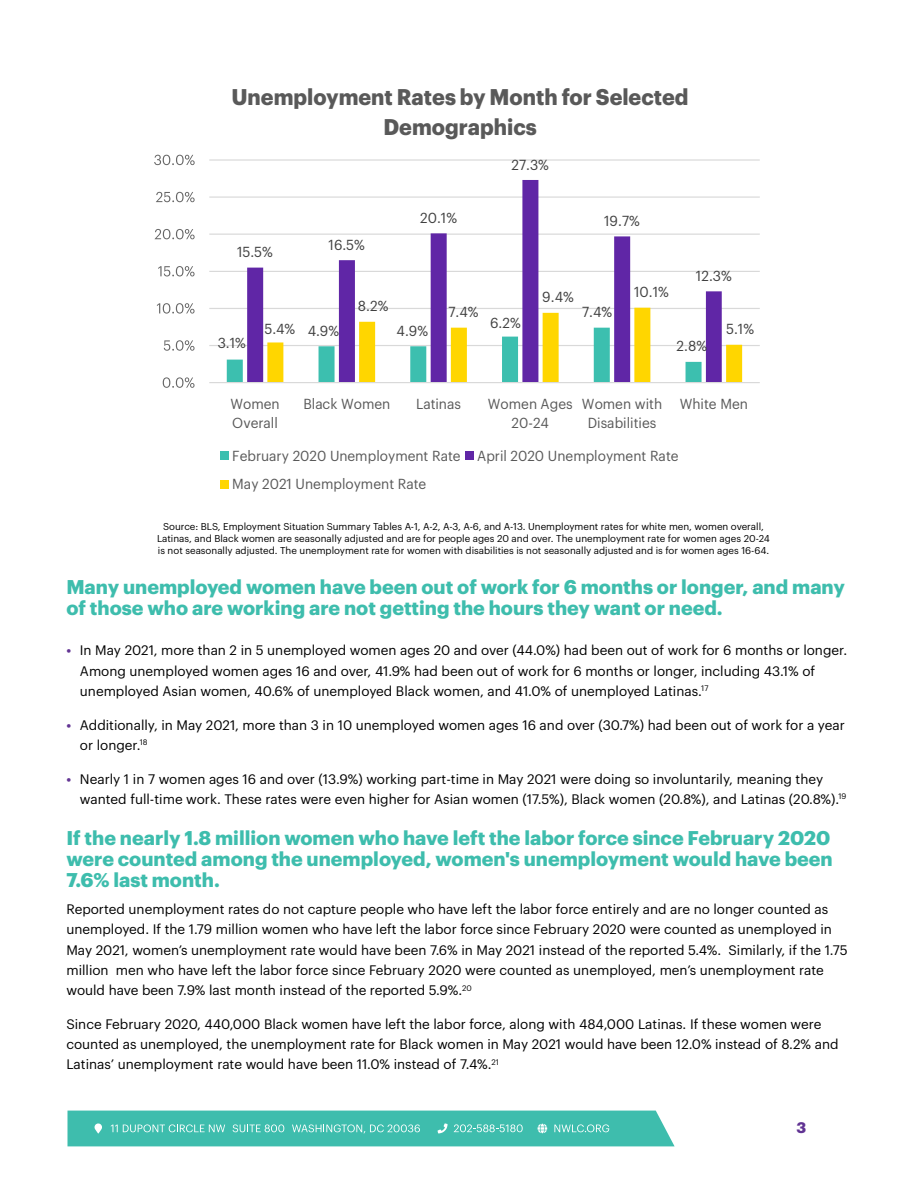
<style>
.page{position:relative;width:918px;height:1188px;background:#fff}
.page>*{position:absolute;margin:0;border:0;box-sizing:border-box;transform-origin:0 0}
.t1{font:700 22.2px/30.2px "Graphik";color:#595959;text-align:center;scale:.96 1}
.t2{font:700 19.5px/21px "Graphik";color:#3ebdad}
.t3{font:700 15px "Graphik";color:#613393}
.t4{font:14.25px/19px "Graphik";color:#595959;scale:.96 1}
.t5{font:14.25px "Graphik";color:#404040;scale:.96 1}
.t6{font:13.5px/20.2px "Graphik";color:#000}
.t7{font:9.75px/12px "Graphik";color:#000;text-align:center}
.s1{font-weight:600;color:#633594}
</style>
<div class="page">
<svg style="left:67px;top:1111px;width:608px;height:35px"></svg>
<hr style="left:209px;top:345px;width:551px;height:1px;background:#d9d9d9">
<hr style="left:209px;top:308px;width:551px;height:1px;background:#d9d9d9">
<hr style="left:209px;top:271px;width:551px;height:1px;background:#d9d9d9">
<hr style="left:209px;top:234px;width:551px;height:1px;background:#d9d9d9">
<hr style="left:209px;top:196px;width:551px;height:2px;background:#d9d9d9">
<hr style="left:209px;top:159px;width:551px;height:2px;background:#d9d9d9">
<svg style="left:247px;top:180px;width:475px;height:128px"></svg>
<svg style="left:227px;top:308px;width:515px;height:74px"></svg>
<hr style="left:209px;top:382px;width:551px;height:1px;background:#d9d9d9">
<svg style="left:163px;top:377px;width:32px;height:11px"></svg>
<svg style="left:164px;top:340px;width:31px;height:11px"></svg>
<svg style="left:157px;top:303px;width:38px;height:11px"></svg>
<svg style="left:158px;top:266px;width:37px;height:10px"></svg>
<svg style="left:155px;top:229px;width:40px;height:10px"></svg>
<svg style="left:156px;top:192px;width:39px;height:10px"></svg>
<svg style="left:154px;top:155px;width:41px;height:10px"></svg>
<div style="left:220px;top:452px;width:9px;height:8px;background:#3cbfaf"></div>
<div style="left:465px;top:452px;width:9px;height:8px;background:#6026a6"></div>
<div style="left:220px;top:480px;width:9px;height:8px;background:#ffd600"></div>
<h1 class="t1" style="left:232px;top:80px;width:477px">Unemployment Rates by Month for Selected<br>Demographics</h1>
<p class="t5" style="left:512px;top:154px;width:41px">27.3%</p>
<p class="t5" style="left:237px;top:241px;width:39px">15.5%</p>
<p class="t5" style="left:329px;top:234px;width:39px">16.5%</p>
<p class="t5" style="left:420px;top:207px;width:40px">20.1%</p>
<p class="t5" style="left:218px;top:332px;width:31px">3.1%</p>
<p class="t5" style="left:264px;top:318px;width:34px">5.4%</p>
<p class="t5" style="left:358px;top:296px;width:33px">8.2%</p>
<p class="t5" style="left:308px;top:320px;width:34px">4.9%</p>
<p class="t5" style="left:397px;top:320px;width:34px">4.9%</p>
<p class="t5" style="left:448px;top:301px;width:33px">7.4%</p>
<p class="t5" style="left:490px;top:312px;width:33px">6.2%</p>
<p class="t5" style="left:604px;top:210px;width:39px">19.7%</p>
<p class="t5" style="left:542px;top:287px;width:34px">9.4%</p>
<p class="t5" style="left:634px;top:281px;width:38px">10.1%</p>
<p class="t5" style="left:582px;top:301px;width:33px">7.4%</p>
<p class="t5" style="left:696px;top:265px;width:39px">12.3%</p>
<p class="t5" style="left:677px;top:336px;width:33px">2.8%</p>
<p class="t5" style="left:726px;top:319px;width:31px">5.1%</p>
<p class="t4" style="left:230px;top:393px;width:53px">Women<br>Overall</p>
<p class="t4" style="left:303px;top:393px;width:92px">Black Women</p>
<p class="t4" style="left:416px;top:393px;width:49px">Latinas</p>
<p class="t4" style="left:488px;top:393px;width:90px;text-align:center">Women Ages<br>20-24</p>
<p class="t4" style="left:582px;top:393px;width:85px;text-align:center">Women with<br>Disabilities</p>
<p class="t4" style="left:680px;top:393px;width:72px">White Men</p>
<p class="t4" style="left:232px;top:440px;width:467px;line-height:28.3px">February 2020 Unemployment Rate April 2020 Unemployment Rate<br>May 2021 Unemployment Rate</p>
<p class="t7" style="left:157px;top:520px;width:614px">Source: BLS, Employment Situation Summary Tables A-1, A-2, A-3, A-6, and A-13. Unemployment rates for white men, women overall,<br>Latinas, and Black women are seasonally adjusted and are for people ages 20 and over. The unemployment rate for women ages 20-24 is not seasonally adjusted. The unemployment rate for women with disabilities is not seasonally adjusted and is for women ages 16-64.</p>
<h2 class="t2" style="left:66px;top:575px;width:780px">Many unemployed women have been out of work for 6 months or longer, and many of those who are working are not getting the hours they want or need.</h2>
<p class="t6" style="left:80px;top:639px;width:769px;text-indent:-14px"><span class="s1">•</span> In May 2021, more than 2 in 5 unemployed women ages 20 and over (44.0%) had been out of work for 6 months or longer.<br>Among unemployed women ages 16 and over, 41.9% had been out of work for 6 months or longer, including 43.1% of unemployed Asian women, 40.6% of unemployed Black women, and 41.0% of unemployed Latinas.<sup>17</sup></p>
<p class="t6" style="left:80px;top:714px;width:767px;text-indent:-14px"><span class="s1">•</span> Additionally, in May 2021, more than 3 in 10 unemployed women ages 16 and over (30.7%) had been out of work for a year or longer.<sup>18</sup></p>
<p class="t6" style="left:80px;top:768px;width:768px;text-indent:-14px"><span class="s1">•</span> Nearly 1 in 7 women ages 16 and over (13.9%) working part-time in May 2021 were doing so involuntarily, meaning they wanted full-time work. These rates were even higher for Asian women (17.5%), Black women (20.8%), and Latinas (20.8%).<sup>19</sup></p>
<h2 class="t2" style="left:66px;top:826px;width:768px;text-align:justify">If the nearly 1.8 million women who have left the labor force since February 2020 were counted among the unemployed, women's unemployment would have been 7.6% last month.</h2>
<p class="t6" style="left:66px;top:898px;width:783px">Reported unemployment rates do not capture people who have left the labor force entirely and are no longer counted as unemployed. If the 1.79 million women who have left the labor force since February 2020 were counted as unemployed in May 2021, women’s unemployment rate would have been 7.6% in May 2021 instead of the reported 5.4%. Similarly, if the 1.75 million men who have left the labor force since February 2020 were counted as unemployed, men’s unemployment rate would have been 7.9% last month instead of the reported 5.9%.<sup>20</sup></p>
<p class="t6" style="left:66px;top:1013px;width:774px">Since February 2020, 440,000 Black women have left the labor force, along with 484,000 Latinas. If these women were counted as unemployed, the unemployment rate for Black women in May 2021 would have been 12.0% instead of 8.2% and<br>Latinas’ unemployment rate would have been 11.0% instead of 7.4%.<sup>21</sup></p>
<p class="t3" style="left:797px;top:1116px;width:11px">3</p>
</div>
